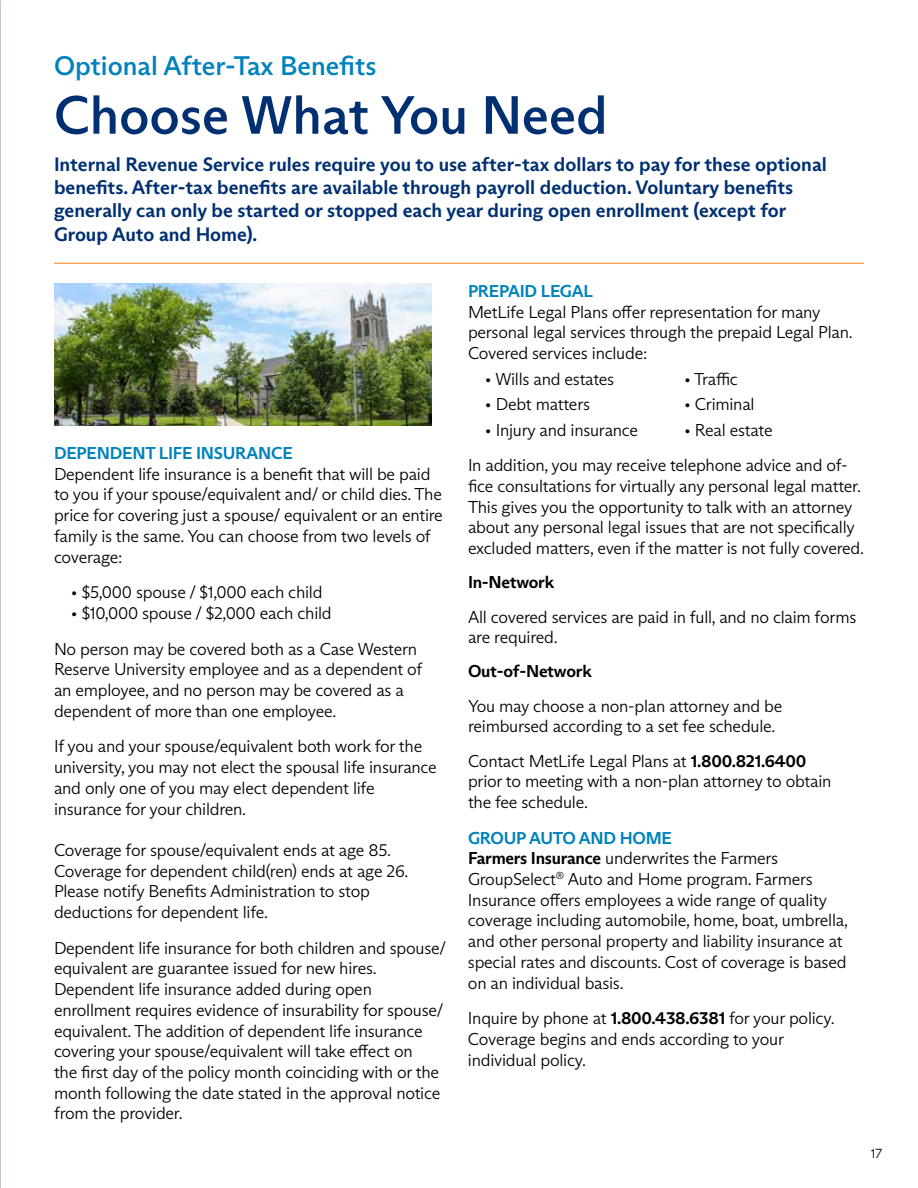
<style>
.page{position:relative;width:918px;height:1188px;background:#fff}
.page>*{position:absolute;margin:0;border:0;box-sizing:border-box;transform-origin:0 0}
.t1{font:500 54px "ABC Arizona Sans";color:#013072}
.t2{font:500 27px "ABC Arizona Sans";color:#0082bd}
.t3{font:700 19.5px/23.4px "ABC Arizona Sans";color:#013072}
.t4{font:300 17.25px/20.7px "ABC Arizona Sans";letter-spacing:-.015em;color:#000}
.t5{font:700 17.25px "ABC Arizona Sans";letter-spacing:-.015em;color:#0082bd}
.t6{font:700 17.25px "ABC Arizona Sans";letter-spacing:-.015em;color:#000}
.t7{font:300 13.5px "ABC Arizona Sans";color:#000}
.s1{font-weight:700}
.s2{font-weight:700;color:#0082bd}
</style>
<div class="page">
<img style="left:0;top:0;width:1px;height:1188px">
<hr style="left:54px;top:263px;width:810px;height:1px;background:#f79135">
<img style="left:54px;top:284px;width:378px;height:141px">
<h2 class="t2" style="left:54px;top:49px;width:324px">Optional After-Tax Benefits</h2>
<h1 class="t1" style="left:54px;top:82px;width:555px">Choose What You Need</h1>
<p class="t3" style="left:54px;top:152px;width:774px">Internal Revenue Service rules require you to use after-tax dollars to pay for these optional benefits. After-tax benefits are available through payroll deduction. Voluntary benefits generally can only be started or stopped each year during open enrollment (except for Group Auto and Home).</p>
<p class="t5" style="left:54px;top:442px;width:240px">DEPENDENT LIFE INSURANCE</p>
<p class="t4" style="left:54px;top:464px;width:390px">Dependent life insurance is a benefit that will be paid to you if your spouse/equivalent and/ or child dies. The price for covering just a spouse/ equivalent or an entire family is the same. You can choose from two levels of coverage:</p>
<p class="t4" style="left:71px;top:582px;width:253px">• $5,000 spouse / $1,000 each child</p>
<p class="t4" style="left:54px;top:595px;width:365px;line-height:35.7px;text-indent:17px">• $10,000 spouse / $2,000 each child<br>No person may be covered both as a Case Western</p>
<p class="t4" style="left:54px;top:659px;width:370px">Reserve University employee and as a dependent of an employee, and no person may be covered as a dependent of more than one employee.</p>
<p class="t4" style="left:54px;top:736px;width:384px">If you and your spouse/equivalent both work for the university, you may not elect the spousal life insurance and only one of you may elect dependent life insurance for your children.</p>
<p class="t4" style="left:54px;top:840px;width:356px">Coverage for spouse/equivalent ends at age 85.<br>Coverage for dependent child(ren) ends at age 26.<br>Please notify Benefits Administration to stop deductions for dependent life.</p>
<p class="t4" style="left:54px;top:938px;width:394px">Dependent life insurance for both children and spouse/ equivalent are guarantee issued for new hires.<br>Dependent life insurance added during open enrollment requires evidence of insurability for spouse/ equivalent. The addition of dependent life insurance covering your spouse/equivalent will take effect on<br>the first day of the policy month coinciding with or the month following the date stated in the approval notice from the provider.</p>
<p class="t5" style="left:468px;top:280px;width:126px">PREPAID LEGAL</p>
<p class="t4" style="left:468px;top:302px;width:386px">MetLife Legal Plans offer representation for many personal legal services through the prepaid Legal Plan.<br>Covered services include:</p>
<p class="t4" style="left:485px;top:368px;width:131px">• Wills and estates</p>
<p class="t4" style="left:684px;top:368px;width:56px">• Traffic</p>
<p class="t4" style="left:485px;top:394px;width:107px">• Debt matters</p>
<p class="t4" style="left:684px;top:394px;width:72px">• Criminal</p>
<p class="t4" style="left:485px;top:419px;width:155px">• Injury and insurance</p>
<p class="t4" style="left:468px;top:412px;width:381px;line-height:35.7px;text-indent:216px">• Real estate<br>In addition, you may receive telephone advice and of-</p>
<p class="t4" style="left:468px;top:476px;width:398px">fice consultations for virtually any personal legal matter.<br>This gives you the opportunity to talk with an attorney about any personal legal issues that are not specifically excluded matters, even if the matter is not fully covered.</p>
<p class="t6" style="left:468px;top:572px;width:88px">In-Network</p>
<p class="t4" style="left:468px;top:606px;width:390px">All covered services are paid in full, and no claim forms are required.</p>
<p class="t6" style="left:468px;top:661px;width:125px">Out-of-Network</p>
<p class="t4" style="left:468px;top:695px;width:316px">You may choose a non-plan attorney and be reimbursed according to a set fee schedule.</p>
<p class="t4" style="left:468px;top:750px;width:365px">Contact MetLife Legal Plans at <span class="s1">1.800.821.6400 </span>prior to meeting with a non-plan attorney to obtain the fee schedule.</p>
<p class="t4" style="left:468px;top:828px;width:381px"><span class="s2">GROUP AUTO AND HOME<br></span><span class="s1">Farmers Insurance</span> underwrites the Farmers GroupSelect<sup>®</sup> Auto and Home program. Farmers Insurance offers employees a wide range of quality coverage including automobile, home, boat, umbrella, and other personal property and liability insurance at special rates and discounts. Cost of coverage is based on an individual basis.</p>
<p class="t4" style="left:468px;top:1008px;width:368px">Inquire by phone at <span class="s1">1.800.438.6381</span> for your policy.<br>Coverage begins and ends according to your individual policy.</p>
<p class="t7" style="left:871px;top:1146px;width:13px">17</p>
</div>
